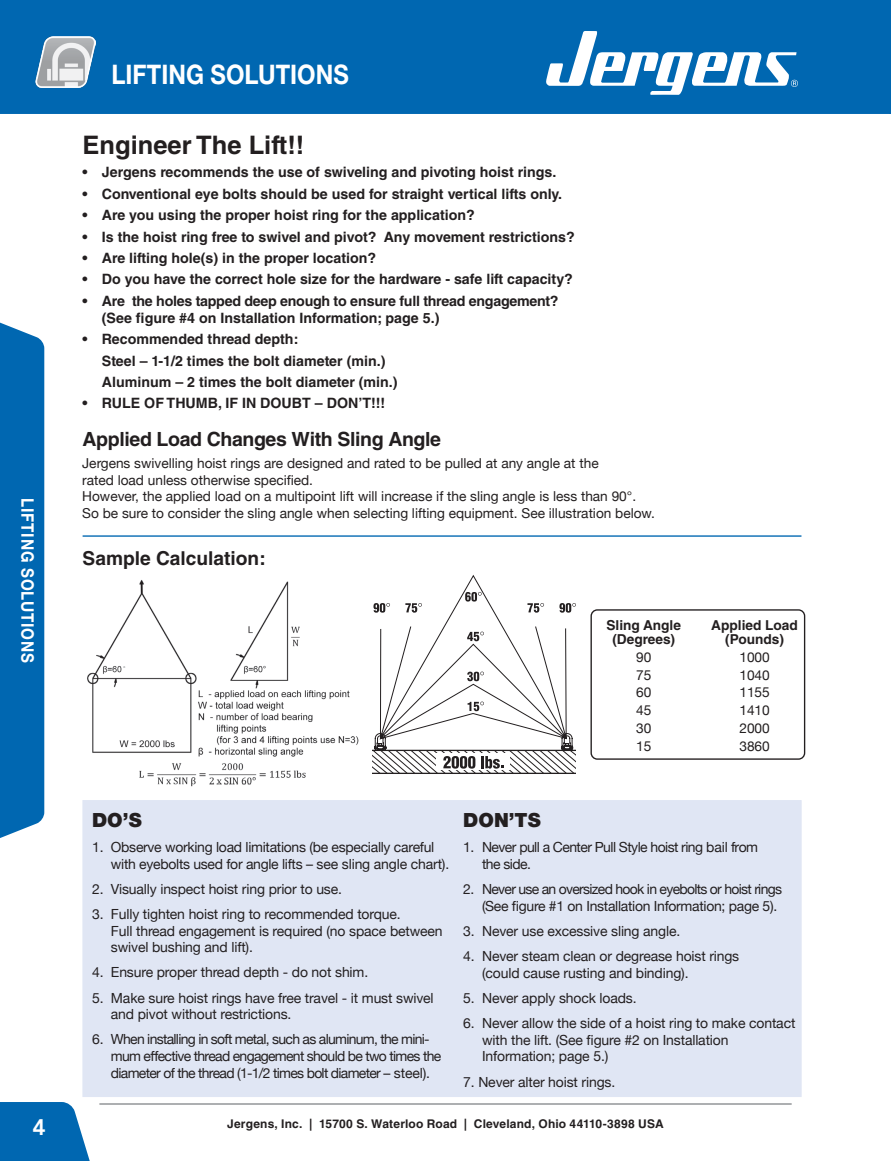
<style>
.page{position:relative;width:891px;height:1161px;background:#fff}
.page>*{position:absolute;margin:0;border:0;box-sizing:border-box;transform-origin:0 0}
.t1{font:700 27px "Helvetica Neue LT Std";color:#fff;scale:.88 1}
.t2{font:700 25.5px "Helvetica LT Std";color:#231f20}
.t3{font:800 22.5px "Avenir";color:#fff}
.t4{font:700 19.5px "Helvetica LT Std";letter-spacing:-.02em;color:#231f20}
.t5{font:900 19.5px "Helvetica Neue LT Std";color:#231f20}
.t6{font:700 19.2px "Helvetica LT Std";color:#231f20}
.t7{font:700 17.25px "Helvetica Neue LT Std";letter-spacing:.055em;color:#fff;scale:.88 1}
.t8{font:700 14.25px/21.3px "Helvetica LT Std";color:#231f20}
.t9{font:700 14.25px/17.1px "Helvetica LT Std";letter-spacing:-.02em;color:#231f20}
.t10{font:13.95px/16.8px "Helvetica Neue";letter-spacing:-.01em;color:#231f20}
.t11{font:13.95px/16.8px "Helvetica Neue";letter-spacing:-.05em;color:#231f20}
.t12{font:13.95px/16.8px "Helvetica Neue";letter-spacing:-.04em;color:#231f20}
.t13{font:13.65px/16.4px "Helvetica Neue";color:#231f20}
.t14{font:700 13.65px "Helvetica LT Std";color:#231f20}
.t15{font:700 12px "Helvetica LT Std";letter-spacing:.015em;color:#231f20}
</style>
<div class="page">
<div style="left:83px;top:800px;width:718px;height:297px;background:#e0e6f4"></div>
<svg style="left:372px;top:575px;width:204px;height:199px"></svg>
<div style="left:591px;top:609px;width:214px;height:151px;border:1px solid #231f20;border-radius:6px"></div>
<hr style="left:83px;top:535px;width:718px;height:2px;background:#0067b1">
<img style="left:87px;top:580px;width:272px;height:207px">
<div style="left:0;top:0;width:890px;height:114px;background:#0067b1"></div>
<svg style="left:546px;top:31px;width:252px;height:64px"></svg>
<img style="left:36px;top:37px;width:60px;height:51px">
<div style="left:0;top:322px;width:44px;height:516px;background:#0067b1"></div>
<svg style="left:0;top:1102px;width:90px;height:59px;background:#1b77b9"></svg>
<hr style="left:99px;top:1103px;width:693px;height:2px;background:#939598">
<hr style="left:890px;top:0;width:1px;height:114px;background:#0067b1">
<p class="t7" style="left:38px;top:498px;width:189px;rotate:90deg">LIFTING SOLUTIONS</p>
<h3 class="t3" style="left:32px;top:1110px;width:15px">4</h3>
<h1 class="t1" style="left:111px;top:57px;width:271px">LIFTING SOLUTIONS</h1>
<h2 class="t2" style="left:83px;top:129px;width:223px">Engineer The Lift!!</h2>
<p class="t8" style="left:83px;top:162px;width:475px">• Jergens recommends the use of swiveling and pivoting hoist rings.</p>
<p class="t8" style="left:83px;top:183px;width:481px">• Conventional eye bolts should be used for straight vertical lifts only.</p>
<p class="t8" style="left:83px;top:204px;width:394px">• Are you using the proper hoist ring for the application?</p>
<p class="t8" style="left:83px;top:226px;width:494px">• Is the hoist ring free to swivel and pivot? Any movement restrictions?</p>
<p class="t8" style="left:83px;top:247px;width:295px">• Are lifting hole(s) in the proper location?</p>
<p class="t8" style="left:83px;top:268px;width:492px">• Do you have the correct hole size for the hardware - safe lift capacity?</p>
<p class="t9" style="left:102px;top:292px;width:458px;text-indent:-19px">• Are the holes tapped deep enough to ensure full thread engagement? (See figure #4 on Installation Information; page 5.)</p>
<p class="t8" style="left:102px;top:328px;width:297px;text-indent:-19px">• Recommended thread depth:<br>Steel – 1-1/2 times the bolt diameter (min.)<br>Aluminum – 2 times the bolt diameter (min.)</p>
<p class="t8" style="left:83px;top:392px;width:304px">• RULE OF THUMB, IF IN DOUBT – DON’T!!!</p>
<h3 class="t4" style="left:83px;top:427px;width:360px">Applied Load Changes With Sling Angle</h3>
<p class="t13" style="left:82px;top:456px;width:574px">Jergens swivelling hoist rings are designed and rated to be pulled at any angle at the<br>rated load unless otherwise specified.<br>However, the applied load on a multipoint lift will increase if the sling angle is less than 90°.<br>So be sure to consider the sling angle when selecting lifting equipment. See illustration below.</p>
<h3 class="t6" style="left:83px;top:547px;width:185px">Sample Calculation:</h3>
<p class="t14" style="left:606px;top:617px;width:76px">Sling Angle</p>
<p class="t14" style="left:711px;top:617px;width:88px">Applied Load</p>
<p class="t14" style="left:612px;top:631px;width:64px">(Degrees)</p>
<p class="t14" style="left:725px;top:631px;width:60px">(Pounds)</p>
<p class="t13" style="left:636px;top:650px;width:17px">90</p>
<p class="t13" style="left:739px;top:650px;width:32px">1000</p>
<p class="t13" style="left:636px;top:667px;width:17px">75</p>
<p class="t13" style="left:739px;top:667px;width:32px">1040</p>
<p class="t13" style="left:636px;top:685px;width:17px">60</p>
<p class="t13" style="left:739px;top:685px;width:32px">1155</p>
<p class="t13" style="left:636px;top:703px;width:17px">45</p>
<p class="t13" style="left:739px;top:703px;width:32px">1410</p>
<p class="t13" style="left:636px;top:721px;width:17px">30</p>
<p class="t13" style="left:739px;top:721px;width:32px">2000</p>
<p class="t13" style="left:636px;top:739px;width:17px">15</p>
<p class="t13" style="left:739px;top:739px;width:32px">3860</p>
<h3 class="t5" style="left:92px;top:808px;width:51px">DO’S</h3>
<p class="t10" style="left:111px;top:839px;width:340px;text-indent:-19px">1. Observe working load limitations (be especially careful with eyebolts used for angle lifts – see sling angle chart).</p>
<p class="t10" style="left:92px;top:881px;width:251px">2. Visually inspect hoist ring prior to use.</p>
<p class="t10" style="left:111px;top:906px;width:333px;text-indent:-19px">3. Fully tighten hoist ring to recommended torque.<br>Full thread engagement is required (no space between swivel bushing and lift).</p>
<p class="t10" style="left:92px;top:965px;width:278px">4. Ensure proper thread depth - do not shim.</p>
<p class="t10" style="left:111px;top:990px;width:324px;text-indent:-19px">5. Make sure hoist rings have free travel - it must swivel and pivot without restrictions.</p>
<p class="t11" style="left:111px;top:1032px;width:332px;text-indent:-19px">6. When installing in soft metal, such as aluminum, the mini&shy;mum effective thread engagement should be two times the diameter of the thread (1-1/2 times bolt diameter – steel).</p>
<h3 class="t5" style="left:463px;top:808px;width:79px">DON’TS</h3>
<p class="t12" style="left:482px;top:839px;width:277px;text-indent:-19px">1. Never pull a Center Pull Style hoist ring bail from the side.</p>
<p class="t11" style="left:482px;top:881px;width:301px;text-indent:-19px">2. Never use an oversized hook in eyebolts or hoist rings (See figure #1 on Installation Information; page 5).</p>
<p class="t10" style="left:463px;top:923px;width:219px">3. Never use excessive sling angle.</p>
<p class="t10" style="left:482px;top:948px;width:259px;text-indent:-19px">4. Never steam clean or degrease hoist rings (could cause rusting and binding).</p>
<p class="t10" style="left:463px;top:990px;width:175px">5. Never apply shock loads.</p>
<p class="t10" style="left:482px;top:1015px;width:315px;text-indent:-19px">6. Never allow the side of a hoist ring to make contact with the lift. (See figure #2 on Installation<br>Information; page 5.)</p>
<p class="t10" style="left:463px;top:1074px;width:154px">7. Never alter hoist rings.</p>
<p class="t15" style="left:227px;top:1116px;width:438px">Jergens, Inc. | 15700 S. Waterloo Road | Cleveland, Ohio 44110-3898 USA</p>
</div>
